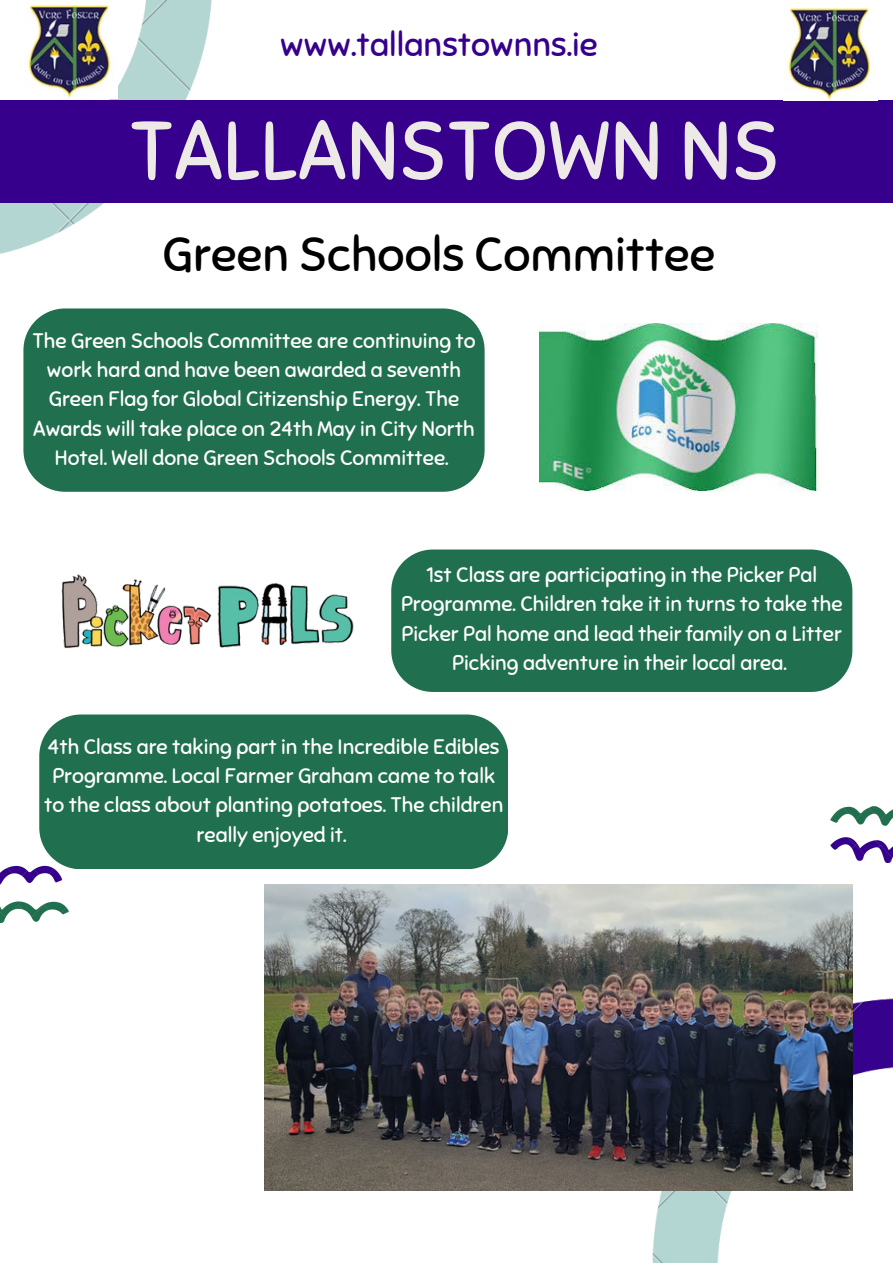
<style>
.page{position:relative;width:893px;height:1264px;background:#fff}
.page>*{position:absolute;margin:0;border:0;box-sizing:border-box;transform-origin:0 0}
.t1{font:82.2px "Sniglet";color:#ede9e7}
.t2{font:48px "Sniglet";color:#000}
.t3{font:33.6px "Sniglet";color:#36008d}
.t4{font:21px/29.2px "Sniglet";color:#fff;text-align:center}
</style>
<div class="page">
<img style="left:0;top:0;width:236px;height:254px">
<div style="left:0;top:100px;width:892px;height:102px;background:#36008d"></div>
<img style="left:830px;top:806px;width:62px;height:56px">
<img style="left:0;top:865px;width:68px;height:57px">
<img style="left:652px;top:983px;width:240px;height:279px">
<img style="left:23px;top:0;width:95px;height:98px">
<img style="left:787px;top:8px;width:84px;height:92px">
<div style="left:23px;top:308px;width:461px;height:183px;background:#20704f"></div>
<img style="left:539px;top:323px;width:279px;height:168px">
<div style="left:391px;top:549px;width:461px;height:142px;background:#20704f"></div>
<img style="left:61px;top:574px;width:293px;height:74px">
<div style="left:39px;top:714px;width:469px;height:155px;background:#20704f"></div>
<img style="left:264px;top:884px;width:587px;height:306px">
<p class="t3" style="left:280px;top:24px;width:319px">www.tallanstownns.ie</p>
<p class="t1" style="left:129px;top:101px;width:652px">TALLANSTOWN NS</p>
<p class="t2" style="left:163px;top:225px;width:554px">Green Schools Committee</p>
<p class="t4" style="left:32px;top:326px;width:444px">The Green Schools Committee are continuing to work hard and have been awarded a seventh Green Flag for Global Citizenship Energy. The Awards will take place on 24th May in City North Hotel. Well done Green Schools Committee.</p>
<p class="t4" style="left:401px;top:560px;width:443px">1st Class are participating in the Picker Pal Programme. Children take it in turns to take the Picker Pal home and lead their family on a Litter Picking adventure in their local area.</p>
<p class="t4" style="left:44px;top:732px;width:460px">4th Class are taking part in the Incredible Edibles Programme. Local Farmer Graham came to talk to the class about planting potatoes. The children really enjoyed it.</p>
</div>
